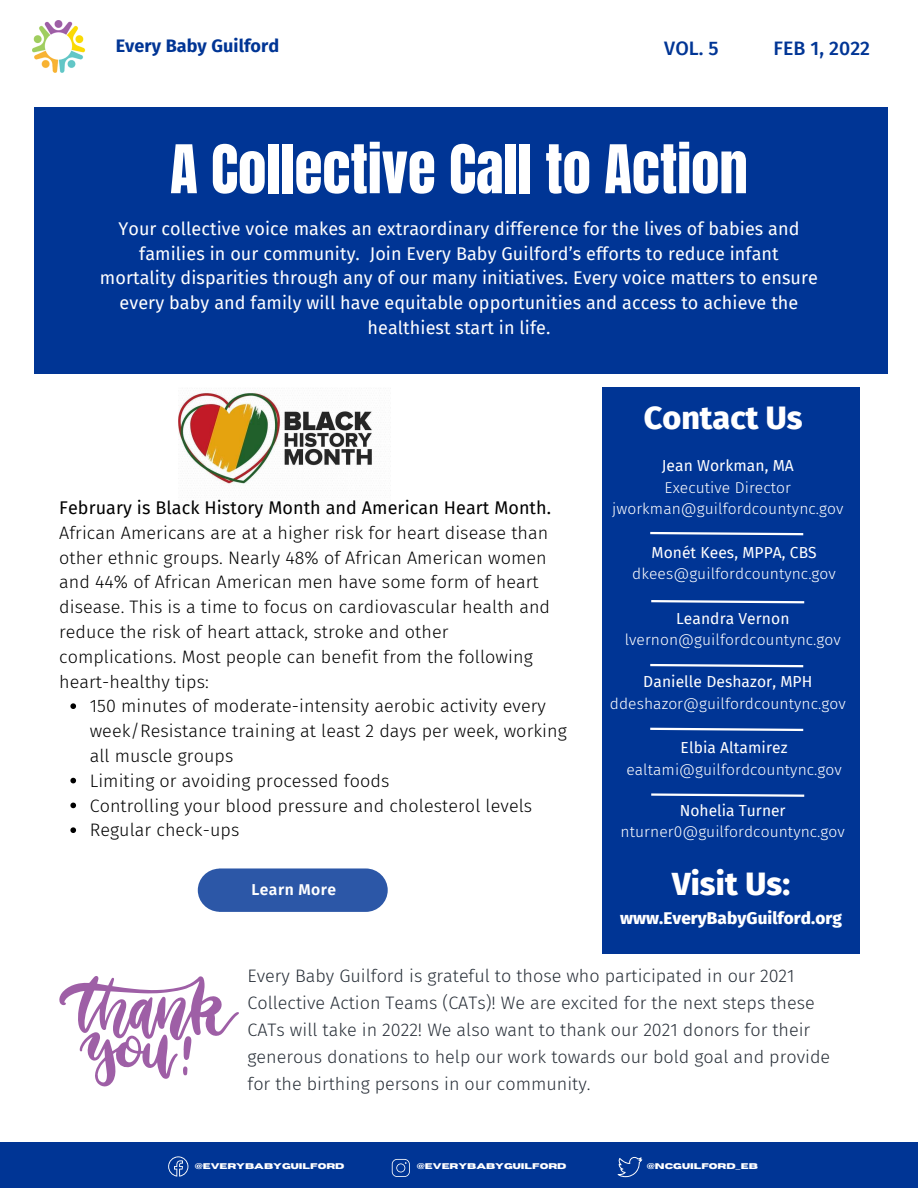
<style>
.page{position:relative;width:918px;height:1188px;background:#fff}
.page>*{position:absolute;margin:0;border:0;box-sizing:border-box;transform-origin:0 0}
.t1{font:57px "Anton";color:#fff}
.t2{font:800 32.25px "Fira Sans";color:#fff}
.t3{font:500 19.5px "Fira Sans";letter-spacing:.005em;color:#003595}
.t4{font:300 18px/24.8px "Fira Sans";letter-spacing:.005em;color:#000}
.t5{font:18px/24.8px "Fira Sans";letter-spacing:.005em;color:#fff;text-align:center}
.t6{font:300 18px/27px "Fira Sans";color:#293039}
.t7{font:700 18px "Fira Sans";letter-spacing:.005em;color:#003595}
.t8{font:800 17.1px "Fira Sans";letter-spacing:.005em;color:#fff}
.t9{font:600 15.75px "Fira Sans";letter-spacing:.03em;color:#fff}
.t10{font:300 15.6px "Fira Sans";letter-spacing:.005em;color:#fff}
.t11{font:15.6px "Fira Sans";letter-spacing:.005em;color:#fff}
.t12{font:700 8.25px "Horizon";color:#fff}
.s1{font-weight:400}
</style>
<div class="page">
<img style="left:178px;top:390px;width:194px;height:96px">
<img style="left:33px;top:21px;width:53px;height:52px">
<div style="left:602px;top:387px;width:258px;height:567px;background:#003595"></div>
<svg style="left:650px;top:531px;width:154px;height:5px"></svg>
<svg style="left:651px;top:600px;width:154px;height:4px"></svg>
<svg style="left:650px;top:663px;width:154px;height:5px"></svg>
<svg style="left:650px;top:727px;width:154px;height:5px"></svg>
<svg style="left:651px;top:793px;width:154px;height:4px"></svg>
<div style="left:0;top:1142px;width:918px;height:46px;background:#003595"></div>
<svg style="left:618px;top:1157px;width:24px;height:20px"></svg>
<svg style="left:168px;top:1156px;width:20px;height:21px"></svg>
<svg style="left:392px;top:1159px;width:18px;height:18px"></svg>
<div style="left:34px;top:107px;width:854px;height:267px;background:#003595"></div>
<svg style="left:70px;top:703px;width:6px;height:6px"></svg>
<svg style="left:70px;top:778px;width:6px;height:5px"></svg>
<svg style="left:70px;top:803px;width:6px;height:5px"></svg>
<svg style="left:70px;top:827px;width:6px;height:6px"></svg>
<svg style="left:59px;top:976px;width:180px;height:111px"></svg>
<div style="left:198px;top:868px;width:190px;height:44px;background:#2c57a7;border-radius:22px"></div>
<p class="t7" style="left:116px;top:35px;width:165px">Every Baby Guilford</p>
<p class="t3" style="left:664px;top:37px;width:56px">VOL. 5</p>
<p class="t3" style="left:773px;top:36px;width:98px">FEB 1, 2022</p>
<p class="t1" style="left:170px;top:128px;width:579px">A Collective Call to Action</p>
<p class="t5" style="left:100px;top:216px;width:720px">Your collective voice makes an extraordinary difference for the lives of babies and families in our community. Join Every Baby Guilford’s efforts to reduce infant mortality disparities through any of our many initiatives. Every voice matters to ensure every baby and family will have equitable opportunities and access to achieve the healthiest start in life.</p>
<p class="t4" style="left:59px;top:496px;width:493px"><span class="s1">February is Black History Month and American Heart Month.<br></span>African Americans are at a higher risk for heart disease than other ethnic groups. Nearly 48% of African American women and 44% of African American men have some form of heart disease. This is a time to focus on cardiovascular health and reduce the risk of heart attack, stroke and other complications. Most people can benefit from the following heart-healthy tips:</p>
<p class="t4" style="left:90px;top:694px;width:479px">150 minutes of moderate-intensity aerobic activity every week/Resistance training at least 2 days per week, working all muscle groups</p>
<p class="t4" style="left:90px;top:768px;width:301px">Limiting or avoiding processed foods</p>
<p class="t4" style="left:90px;top:793px;width:444px">Controlling your blood pressure and cholesterol levels</p>
<p class="t4" style="left:90px;top:818px;width:151px">Regular check-ups</p>
<p class="t9" style="left:251px;top:880px;width:86px">Learn More</p>
<p class="t2" style="left:644px;top:399px;width:160px">Contact Us</p>
<p class="t11" style="left:662px;top:457px;width:134px">Jean Workman, MA</p>
<p class="t10" style="left:665px;top:478px;width:128px">Executive Director</p>
<p class="t10" style="left:612px;top:500px;width:233px">jworkman@guilfordcountync.gov</p>
<p class="t11" style="left:651px;top:544px;width:167px">Monét Kees, MPPA, CBS</p>
<p class="t10" style="left:632px;top:565px;width:205px">dkees@guilfordcountync.gov</p>
<p class="t11" style="left:676px;top:609px;width:115px">Leandra Vernon</p>
<p class="t10" style="left:625px;top:631px;width:218px">lvernon@guilfordcountync.gov</p>
<p class="t11" style="left:643px;top:673px;width:171px">Danielle Deshazor, MPH</p>
<p class="t10" style="left:610px;top:694px;width:237px">ddeshazor@guilfordcountync.gov</p>
<p class="t11" style="left:681px;top:739px;width:108px">Elbia Altamirez</p>
<p class="t10" style="left:626px;top:760px;width:217px">ealtami@guilfordcountync.gov</p>
<p class="t11" style="left:680px;top:801px;width:107px">Nohelia Turner</p>
<p class="t10" style="left:621px;top:823px;width:226px">nturner0@guilfordcountync.gov</p>
<p class="t2" style="left:672px;top:865px;width:120px">Visit Us:</p>
<p class="t8" style="left:620px;top:908px;width:224px">www.EveryBabyGuilford.org</p>
<p class="t6" style="left:248px;top:963px;width:584px">Every Baby Guilford is grateful to those who participated in our 2021<br>Collective Action Teams (CATs)! We are excited for the next steps these CATs will take in 2022! We also want to thank our 2021 donors for their generous donations to help our work towards our bold goal and provide for the birthing persons in our community.</p>
<p class="t12" style="left:195px;top:1162px;width:151px">@EVERYBABYGUILFORD</p>
<p class="t12" style="left:417px;top:1162px;width:151px">@EVERYBABYGUILFORD</p>
<p class="t12" style="left:647px;top:1162px;width:113px">@NCGUILFORD_EB</p>
</div>
